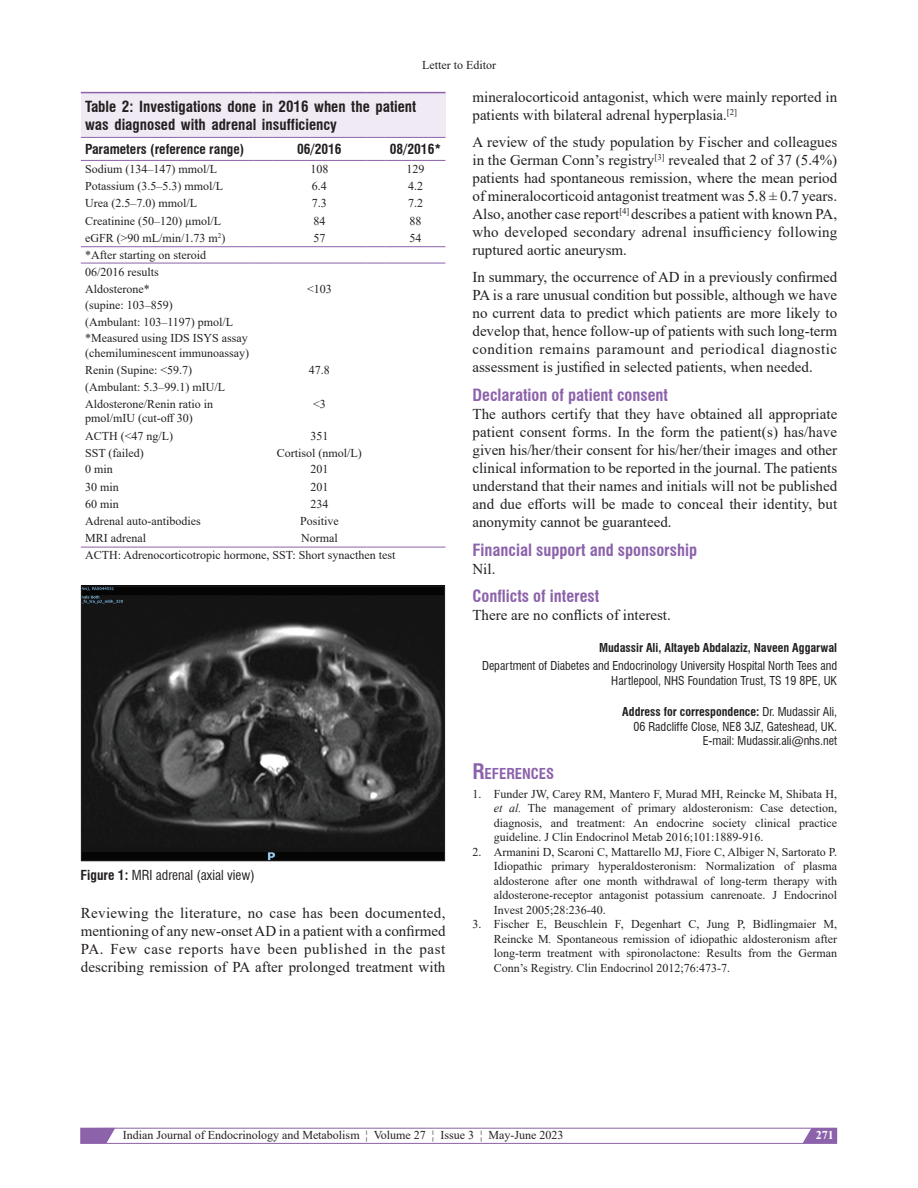
<style>
.page{position:relative;width:918px;height:1188px;background:#fff}
.page>*{position:absolute;margin:0;border:0;box-sizing:border-box;transform-origin:0 0}
.t1{font:700 condensed 16.5px "Swiss 721 BT";color:#8c62aa}
.TX{font:15px/18px "Times New Roman";color:#231f20;text-align:justify}
.TT{font:700 condensed 15px/18px "Swiss 721 BT";color:#231f20}
.t2{font:700 condensed 14.7px "Swiss 721 BT";color:#8c62aa}
.TCH{font:700 condensed 13.5px "Swiss 721 BT";color:#231f20}
.FGC{font:condensed 13.5px "Swiss 721 BT";color:#231f20}
.REF{font:12px/14.4px "Times New Roman";color:#231f20;text-align:justify}
.TB{font:12px/14.4px "Times New Roman";color:#231f20}
.AFF{font:condensed 12px/14.4px "Swiss 721 BT";color:#231f20;text-align:right}
.ADD{font:condensed 12px/14.4px "Swiss 721 BT";color:#231f20;text-align:right}
.TFN{font:12px "Times New Roman";color:#231f20}
.AU{font:700 condensed 12px "Swiss 721 BT";color:#231f20}
.TBL{font:12px "Times New Roman";color:#231f20}
.t3{font:700 12px "Times New Roman";color:#fff}
.s1{font-weight:700}
.s2{font-size:21px}
.s3{font-style:italic}
</style>
<div class="page">
<svg style="left:80px;top:1128px;width:758px;height:16px"></svg>
<div style="left:81px;top:93px;width:365px;height:44px;background:#efeaf4"></div>
<hr style="left:81px;top:547px;width:172px;height:1px;background:#8c62aa">
<svg style="left:253px;top:547px;width:19px;height:1px"></svg>
<hr style="left:272px;top:547px;width:95px;height:1px;background:#8c62aa">
<svg style="left:367px;top:547px;width:19px;height:1px"></svg>
<hr style="left:386px;top:547px;width:60px;height:1px;background:#8c62aa">
<hr style="left:81px;top:160px;width:172px;height:1px;background:#8c62aa">
<svg style="left:253px;top:160px;width:19px;height:1px"></svg>
<hr style="left:272px;top:160px;width:95px;height:1px;background:#8c62aa">
<svg style="left:367px;top:160px;width:19px;height:1px"></svg>
<hr style="left:386px;top:160px;width:60px;height:1px;background:#8c62aa">
<hr style="left:81px;top:92px;width:172px;height:1px;background:#8c62aa">
<svg style="left:253px;top:92px;width:19px;height:1px"></svg>
<hr style="left:272px;top:92px;width:95px;height:1px;background:#8c62aa">
<svg style="left:367px;top:92px;width:19px;height:1px"></svg>
<hr style="left:386px;top:92px;width:60px;height:1px;background:#8c62aa">
<hr style="left:81px;top:137px;width:172px;height:1px;background:#8c62aa">
<svg style="left:253px;top:137px;width:19px;height:1px"></svg>
<hr style="left:272px;top:137px;width:95px;height:1px;background:#8c62aa">
<svg style="left:367px;top:137px;width:19px;height:1px"></svg>
<hr style="left:386px;top:137px;width:60px;height:1px;background:#8c62aa">
<hr style="left:81px;top:246px;width:172px;height:1px;background:#8c62aa">
<svg style="left:253px;top:246px;width:19px;height:1px"></svg>
<hr style="left:272px;top:246px;width:95px;height:1px;background:#8c62aa">
<svg style="left:367px;top:246px;width:19px;height:1px"></svg>
<hr style="left:386px;top:246px;width:60px;height:1px;background:#8c62aa">
<hr style="left:81px;top:263px;width:172px;height:1px;background:#8c62aa">
<svg style="left:253px;top:263px;width:19px;height:1px"></svg>
<hr style="left:272px;top:263px;width:95px;height:1px;background:#8c62aa">
<svg style="left:367px;top:263px;width:19px;height:1px"></svg>
<hr style="left:386px;top:263px;width:60px;height:1px;background:#8c62aa">
<img style="left:83px;top:588px;width:360px;height:271px">
<div style="left:81px;top:586px;width:364px;height:275px;border:1px solid #231f20"></div>
<p class="REF" style="left:422px;top:57px;width:75px">Letter to Editor</p>
<p class="TT" style="left:85px;top:97px;width:333px">Table 2: Investigations done in 2016 when the patient was diagnosed with adrenal insufficiency</p>
<p class="TCH" style="left:85px;top:141px;width:161px">Parameters (reference range)</p>
<p class="TCH" style="left:297px;top:141px;width:46px">06/2016</p>
<p class="TCH" style="left:390px;top:141px;width:53px">08/2016*</p>
<p class="TB" style="left:85px;top:161px;width:134px">Sodium (134–147) mmol/L</p>
<p class="TB" style="left:310px;top:161px;width:19px">108</p>
<p class="TB" style="left:406px;top:161px;width:19px">129</p>
<p class="TB" style="left:85px;top:179px;width:140px">Potassium (3.5–5.3) mmol/L</p>
<p class="TB" style="left:312px;top:179px;width:16px">6.4</p>
<p class="TB" style="left:408px;top:179px;width:16px">4.2</p>
<p class="TB" style="left:85px;top:196px;width:113px">Urea (2.5–7.0) mmol/L</p>
<p class="TB" style="left:312px;top:196px;width:16px">7.3</p>
<p class="TB" style="left:408px;top:196px;width:16px">7.2</p>
<p class="TB" style="left:85px;top:213px;width:138px">Creatinine (50–120) µmol/L</p>
<p class="TB" style="left:313px;top:213px;width:13px">84</p>
<p class="TB" style="left:410px;top:213px;width:13px">88</p>
<p class="TBL" style="left:85px;top:230px;width:142px">eGFR (&gt;90 mL/min/1.73 m<sup>2</sup>)</p>
<p class="TBL" style="left:313px;top:230px;width:13px">57</p>
<p class="TBL" style="left:410px;top:230px;width:13px">54</p>
<p class="TFN" style="left:85px;top:246px;width:122px">*After starting on steroid</p>
<p class="TB" style="left:85px;top:264px;width:75px">06/2016 results</p>
<p class="TB" style="left:85px;top:281px;width:66px">Aldosterone*</p>
<p class="TB" style="left:85px;top:298px;width:89px">(supine: 103–859)</p>
<p class="TB" style="left:85px;top:314px;width:150px">(Ambulant: 103–1197) pmol/L</p>
<p class="TB" style="left:85px;top:331px;width:166px">*Measured using IDS ISYS assay (chemiluminescent immunoassay)</p>
<p class="TB" style="left:307px;top:281px;width:26px">&lt;103</p>
<p class="TB" style="left:85px;top:362px;width:109px">Renin (Supine: &lt;59.7)</p>
<p class="TB" style="left:85px;top:379px;width:141px">(Ambulant: 5.3–99.1) mIU/L</p>
<p class="TB" style="left:309px;top:362px;width:22px">47.8</p>
<p class="TB" style="left:85px;top:396px;width:129px">Aldosterone/Renin ratio in pmol/mIU (cut‑off 30)</p>
<p class="TB" style="left:313px;top:396px;width:14px">&lt;3</p>
<p class="TB" style="left:85px;top:428px;width:90px">ACTH (&lt;47 ng/L)</p>
<p class="TB" style="left:310px;top:428px;width:19px">351</p>
<p class="TB" style="left:85px;top:445px;width:60px">SST (failed)</p>
<p class="TB" style="left:85px;top:462px;width:29px">0 min</p>
<p class="TB" style="left:277px;top:445px;width:87px">Cortisol (nmol/L)</p>
<p class="TB" style="left:310px;top:462px;width:19px">201</p>
<p class="TB" style="left:85px;top:479px;width:35px">30 min</p>
<p class="TB" style="left:310px;top:479px;width:19px">201</p>
<p class="TB" style="left:85px;top:496px;width:35px">60 min</p>
<p class="TB" style="left:310px;top:496px;width:19px">234</p>
<p class="TB" style="left:85px;top:514px;width:117px">Adrenal auto‑antibodies</p>
<p class="TB" style="left:300px;top:514px;width:40px">Positive</p>
<p class="TBL" style="left:85px;top:530px;width:62px">MRI adrenal</p>
<p class="TBL" style="left:301px;top:530px;width:38px">Normal</p>
<p class="TFN" style="left:85px;top:546px;width:312px">ACTH: Adrenocorticotropic hormone, SST: Short synacthen test</p>
<p class="FGC" style="left:81px;top:867px;width:176px"><span class="s1">Figure 1:</span> MRI adrenal (axial view)</p>
<p class="TX" style="left:81px;top:903px;width:366px">Reviewing the literature, no case has been documented, mentioning of any new‑onset AD in a patient with a confirmed PA. Few case reports have been published in the past describing remission of PA after prolonged treatment with</p>
<p class="TX" style="left:472px;top:88px;width:366px">mineralocorticoid antagonist, which were mainly reported in patients with bilateral adrenal hyperplasia.<sup>[2]</sup></p>
<p class="TX" style="left:472px;top:132px;width:366px">A review of the study population by Fischer and colleagues in the German Conn’s registry<sup>[3]</sup> revealed that 2 of 37 (5.4%) patients had spontaneous remission, where the mean period of mineralocorticoid antagonist treatment was 5.8 ± 0.7 years.<br>Also, another case report<sup>[4]</sup> describes a patient with known PA, who developed secondary adrenal insufficiency following ruptured aortic aneurysm.</p>
<p class="TX" style="left:472px;top:267px;width:366px">In summary, the occurrence of AD in a previously confirmed PA is a rare unusual condition but possible, although we have no current data to predict which patients are more likely to develop that, hence follow‑up of patients with such long‑term condition remains paramount and periodical diagnostic assessment is justified in selected patients, when needed.</p>
<h2 class="t1" style="left:472px;top:385px;width:197px">Declaration of patient consent</h2>
<p class="TX" style="left:472px;top:404px;width:366px">The authors certify that they have obtained all appropriate patient consent forms. In the form the patient(s) has/have given his/her/their consent for his/her/their images and other clinical information to be reported in the journal. The patients understand that their names and initials will not be published and due efforts will be made to conceal their identity, but anonymity cannot be guaranteed.</p>
<h2 class="t1" style="left:472px;top:540px;width:226px">Financial support and sponsorship</h2>
<p class="TX" style="left:472px;top:559px;width:24px">Nil.</p>
<h2 class="t1" style="left:472px;top:586px;width:128px">Conflicts of interest</h2>
<p class="TX" style="left:472px;top:606px;width:200px">There are no conflicts of interest.</p>
<p class="AU" style="left:599px;top:640px;width:240px">Mudassir Ali, Altayeb Abdalaziz, Naveen Aggarwal</p>
<p class="AFF" style="left:482px;top:659px;width:357px">Department of Diabetes and Endocrinology University Hospital North Tees and<br>Hartlepool, NHS Foundation Trust, TS 19 8PE, UK</p>
<p class="ADD" style="left:622px;top:705px;width:216px"><span class="s1">Address for correspondence:</span> Dr. Mudassir Ali,<br>06 Radcliffe Close, NE8 3JZ, Gateshead, UK.<br>E‑mail: Mudassir.ali@nhs.net</p>
<h1 class="t2" style="left:472px;top:765px;width:83px"><span class="s2">R</span>EFERENCES</h1>
<p class="REF" style="left:494px;top:786px;width:345px;text-indent:-21px">1. Funder JW, Carey RM, Mantero F, Murad MH, Reincke M, Shibata H, <span class="s3">et al.</span> The management of primary aldosteronism: Case detection, diagnosis, and treatment: An endocrine society clinical practice guideline. J Clin Endocrinol Metab 2016;101:1889‑916.</p>
<p class="REF" style="left:494px;top:844px;width:345px;text-indent:-21px">2. Armanini D, Scaroni C, Mattarello MJ, Fiore C, Albiger N, Sartorato P.<br>Idiopathic primary hyperaldosteronism: Normalization of plasma aldosterone after one month withdrawal of long‑term therapy with aldosterone‑receptor antagonist potassium canrenoate. J Endocrinol Invest 2005;28:236‑40.</p>
<p class="REF" style="left:494px;top:917px;width:345px;text-indent:-21px">3. Fischer E, Beuschlein F, Degenhart C, Jung P, Bidlingmaier M, Reincke M<span class="s3">.</span> Spontaneous remission of idiopathic aldosteronism after long‑term treatment with spironolactone: Results from the German Conn’s Registry. Clin Endocrinol 2012;76:473‑7.</p>
<p class="REF" style="left:123px;top:1128px;width:442px">Indian Journal of Endocrinology and Metabolism ¦ Volume 27 ¦ Issue 3 ¦ May-June 2023</p>
<p class="t3" style="left:816px;top:1127px;width:19px">271</p>
</div>
